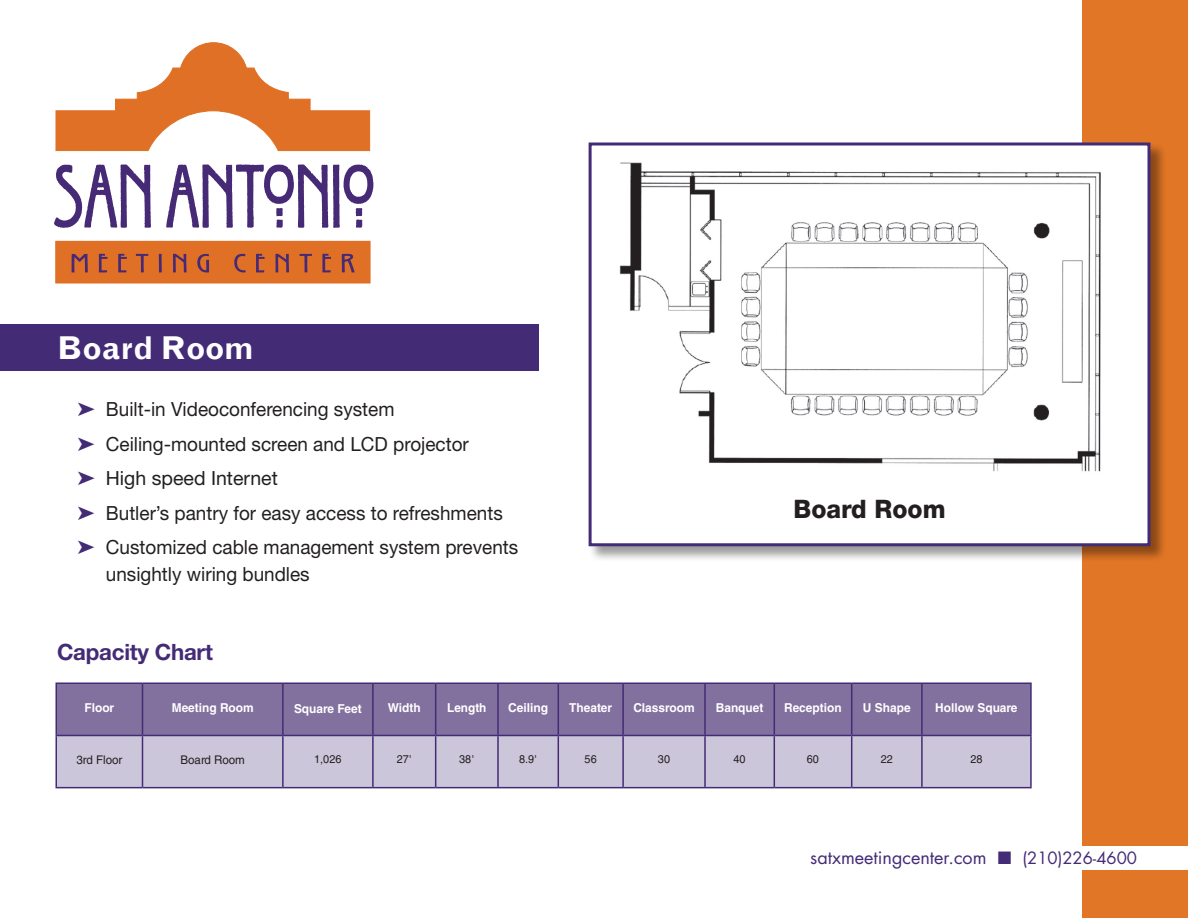
<style>
.page{position:relative;width:1188px;height:918px;background:#fff}
.page>*{position:absolute;margin:0;border:0;box-sizing:border-box;transform-origin:0 0}
.t1{font:700 31.5px "Grotesque MT Std";color:#fff}
.t2{font:800 25.5px "Helvetica Neue LT Std";color:#231f20}
.t3{font:700 22.5px "Helvetica Neue LT Std";letter-spacing:-.01em;color:#442b76}
.t4{font:19.5px/34.5px "Helvetica Neue LT Std";color:#231f20}
.t5{font:18px "Futura Std";color:#442b76}
.t6{font:700 12.3px "Helvetica LT Std";color:#fff}
.t7{font:700 12.3px "Helvetica LT Std";color:#fff;scale:.96 1}
.t8{font:12px "Helvetica LT Std";color:#231f20}
.t9{font:11.25px "Helvetica LT Std";color:#231f20}
.s1{color:#442b76}
.s2{font-family:"Helvetica Neue LT Std"}
.s3{font-size:16.5px}
</style>
<div class="page">
<div style="left:0;top:324px;width:538px;height:47px;background:#442b76"></div>
<div style="left:1082px;top:0;width:106px;height:918px;background:#e17626"></div>
<div style="left:1078px;top:846px;width:110px;height:24px;background:#fff"></div>
<div style="left:57px;top:684px;width:973px;height:51px;background:#82709e"></div>
<div style="left:57px;top:736px;width:973px;height:51px;background:#ccc6da"></div>
<hr style="left:56px;top:682px;width:86px;height:2px;background:#442b76">
<hr style="left:56px;top:684px;width:1px;height:51px;background:#442b76">
<hr style="left:142px;top:682px;width:141px;height:2px;background:#442b76">
<hr style="left:142px;top:684px;width:1px;height:51px;background:#442b76">
<hr style="left:283px;top:682px;width:90px;height:2px;background:#442b76">
<hr style="left:282px;top:684px;width:2px;height:51px;background:#442b76">
<hr style="left:373px;top:682px;width:63px;height:2px;background:#442b76">
<hr style="left:372px;top:684px;width:2px;height:51px;background:#442b76">
<hr style="left:436px;top:682px;width:62px;height:2px;background:#442b76">
<hr style="left:435px;top:684px;width:1px;height:51px;background:#442b76">
<hr style="left:498px;top:682px;width:60px;height:2px;background:#442b76">
<hr style="left:497px;top:684px;width:2px;height:51px;background:#442b76">
<hr style="left:558px;top:682px;width:65px;height:2px;background:#442b76">
<hr style="left:558px;top:684px;width:1px;height:51px;background:#442b76">
<hr style="left:623px;top:682px;width:82px;height:2px;background:#442b76">
<hr style="left:622px;top:684px;width:2px;height:51px;background:#442b76">
<hr style="left:705px;top:682px;width:69px;height:2px;background:#442b76">
<hr style="left:704px;top:684px;width:2px;height:51px;background:#442b76">
<hr style="left:774px;top:682px;width:78px;height:2px;background:#442b76">
<hr style="left:774px;top:684px;width:1px;height:51px;background:#442b76">
<hr style="left:852px;top:682px;width:70px;height:2px;background:#442b76">
<hr style="left:851px;top:684px;width:1px;height:51px;background:#442b76">
<hr style="left:922px;top:682px;width:110px;height:2px;background:#442b76">
<hr style="left:921px;top:684px;width:2px;height:51px;background:#442b76">
<hr style="left:1030px;top:684px;width:2px;height:51px;background:#442b76">
<hr style="left:56px;top:735px;width:86px;height:1px;background:#442b76">
<hr style="left:56px;top:736px;width:1px;height:51px;background:#442b76">
<hr style="left:142px;top:735px;width:141px;height:1px;background:#442b76">
<hr style="left:142px;top:736px;width:1px;height:51px;background:#442b76">
<hr style="left:283px;top:735px;width:90px;height:1px;background:#442b76">
<hr style="left:282px;top:736px;width:2px;height:51px;background:#442b76">
<hr style="left:373px;top:735px;width:63px;height:1px;background:#442b76">
<hr style="left:372px;top:736px;width:2px;height:51px;background:#442b76">
<hr style="left:436px;top:735px;width:62px;height:1px;background:#442b76">
<hr style="left:435px;top:736px;width:1px;height:51px;background:#442b76">
<hr style="left:498px;top:735px;width:60px;height:1px;background:#442b76">
<hr style="left:497px;top:736px;width:2px;height:51px;background:#442b76">
<hr style="left:558px;top:735px;width:65px;height:1px;background:#442b76">
<hr style="left:558px;top:736px;width:1px;height:51px;background:#442b76">
<hr style="left:623px;top:735px;width:82px;height:1px;background:#442b76">
<hr style="left:622px;top:736px;width:2px;height:51px;background:#442b76">
<hr style="left:705px;top:735px;width:69px;height:1px;background:#442b76">
<hr style="left:704px;top:736px;width:2px;height:51px;background:#442b76">
<hr style="left:774px;top:735px;width:78px;height:1px;background:#442b76">
<hr style="left:774px;top:736px;width:1px;height:51px;background:#442b76">
<hr style="left:852px;top:735px;width:70px;height:1px;background:#442b76">
<hr style="left:851px;top:736px;width:1px;height:51px;background:#442b76">
<hr style="left:922px;top:735px;width:110px;height:1px;background:#442b76">
<hr style="left:921px;top:736px;width:2px;height:51px;background:#442b76">
<hr style="left:1030px;top:736px;width:2px;height:51px;background:#442b76">
<hr style="left:56px;top:787px;width:86px;height:1px;background:#442b76">
<hr style="left:142px;top:787px;width:141px;height:1px;background:#442b76">
<hr style="left:283px;top:787px;width:90px;height:1px;background:#442b76">
<hr style="left:373px;top:787px;width:63px;height:1px;background:#442b76">
<hr style="left:436px;top:787px;width:62px;height:1px;background:#442b76">
<hr style="left:498px;top:787px;width:60px;height:1px;background:#442b76">
<hr style="left:558px;top:787px;width:65px;height:1px;background:#442b76">
<hr style="left:623px;top:787px;width:82px;height:1px;background:#442b76">
<hr style="left:705px;top:787px;width:69px;height:1px;background:#442b76">
<hr style="left:774px;top:787px;width:78px;height:1px;background:#442b76">
<hr style="left:852px;top:787px;width:70px;height:1px;background:#442b76">
<hr style="left:922px;top:787px;width:110px;height:1px;background:#442b76">
<div style="left:56px;top:242px;width:314px;height:41px;background:#df7026"></div>
<div style="left:55px;top:241px;width:316px;height:43px;border:2px solid #df7026"></div>
<svg style="left:55px;top:42px;width:316px;height:110px"></svg>
<svg style="left:54px;top:164px;width:97px;height:64px"></svg>
<svg style="left:166px;top:164px;width:207px;height:64px"></svg>
<svg style="left:71px;top:254px;width:17px;height:18px"></svg>
<svg style="left:99px;top:254px;width:8px;height:19px"></svg>
<svg style="left:118px;top:254px;width:9px;height:19px"></svg>
<svg style="left:136px;top:254px;width:12px;height:18px"></svg>
<svg style="left:159px;top:254px;width:3px;height:18px"></svg>
<svg style="left:173px;top:254px;width:14px;height:18px"></svg>
<svg style="left:197px;top:254px;width:12px;height:19px"></svg>
<svg style="left:234px;top:254px;width:12px;height:18px"></svg>
<svg style="left:256px;top:254px;width:9px;height:19px"></svg>
<svg style="left:275px;top:254px;width:14px;height:18px"></svg>
<svg style="left:299px;top:254px;width:13px;height:18px"></svg>
<svg style="left:322px;top:254px;width:9px;height:19px"></svg>
<svg style="left:342px;top:254px;width:12px;height:19px"></svg>
<div style="left:588px;top:142px;width:579px;height:420px;background:#000;opacity:.39"></div>
<div style="left:590px;top:144px;width:559px;height:401px;background:#fff"></div>
<img style="left:619px;top:162px;width:482px;height:310px">
<div style="left:589px;top:142px;width:561px;height:404px;border:3px solid #442b76"></div>
<h1 class="t1" style="left:57px;top:329px;width:199px">Board Room</h1>
<p class="t4" style="left:77px;top:392px;width:442px"><span class="s1">➤</span> Built-in Videoconferencing system<br><span class="s1">➤</span> Ceiling-mounted screen and LCD projector<br><span class="s1">➤</span> High speed Internet<br><span class="s1">➤</span> Butler’s pantry for easy access to refreshments <span class="s1">➤</span> Customized cable management system prevents</p>
<p class="t4" style="left:106px;top:557px;width:205px">unsightly wiring bundles</p>
<p class="t3" style="left:57px;top:638px;width:157px">Capacity Chart</p>
<h2 class="t2" style="left:794px;top:494px;width:154px">Board Room</h2>
<p class="t6" style="left:84px;top:701px;width:31px">Floor</p>
<p class="t6" style="left:172px;top:701px;width:83px">Meeting Room</p>
<p class="t6" style="left:294px;top:701px;width:69px">Square Feet</p>
<p class="t6" style="left:388px;top:701px;width:34px">Width</p>
<p class="t7" style="left:447px;top:701px;width:42px">Length</p>
<p class="t6" style="left:508px;top:701px;width:42px">Ceiling</p>
<p class="t6" style="left:569px;top:701px;width:44px">Theater</p>
<p class="t6" style="left:633px;top:701px;width:63px">Classroom</p>
<p class="t6" style="left:716px;top:701px;width:49px">Banquet</p>
<p class="t6" style="left:784px;top:701px;width:59px">Reception</p>
<p class="t6" style="left:863px;top:701px;width:49px">U Shape</p>
<p class="t6" style="left:935px;top:701px;width:84px">Hollow Square</p>
<p class="t8" style="left:76px;top:753px;width:48px">3rd Floor</p>
<p class="t8" style="left:180px;top:753px;width:66px">Board Room</p>
<p class="t9" style="left:314px;top:752px;width:29px">1,026</p>
<p class="t9" style="left:397px;top:752px;width:17px">27<span class="s2">'</span></p>
<p class="t9" style="left:459px;top:752px;width:17px">38<span class="s2">'</span></p>
<p class="t9" style="left:519px;top:752px;width:20px">8.9<span class="s2">'</span></p>
<p class="t9" style="left:585px;top:752px;width:14px">56</p>
<p class="t9" style="left:658px;top:752px;width:14px">30</p>
<p class="t9" style="left:734px;top:752px;width:14px">40</p>
<p class="t9" style="left:807px;top:752px;width:14px">60</p>
<p class="t9" style="left:881px;top:752px;width:14px">22</p>
<p class="t9" style="left:970px;top:752px;width:14px">28</p>
<p class="t5" style="left:810px;top:846px;width:328px">satxmeetingcenter.com ■ <span class="s3">(210)226-4600</span></p>
</div>
